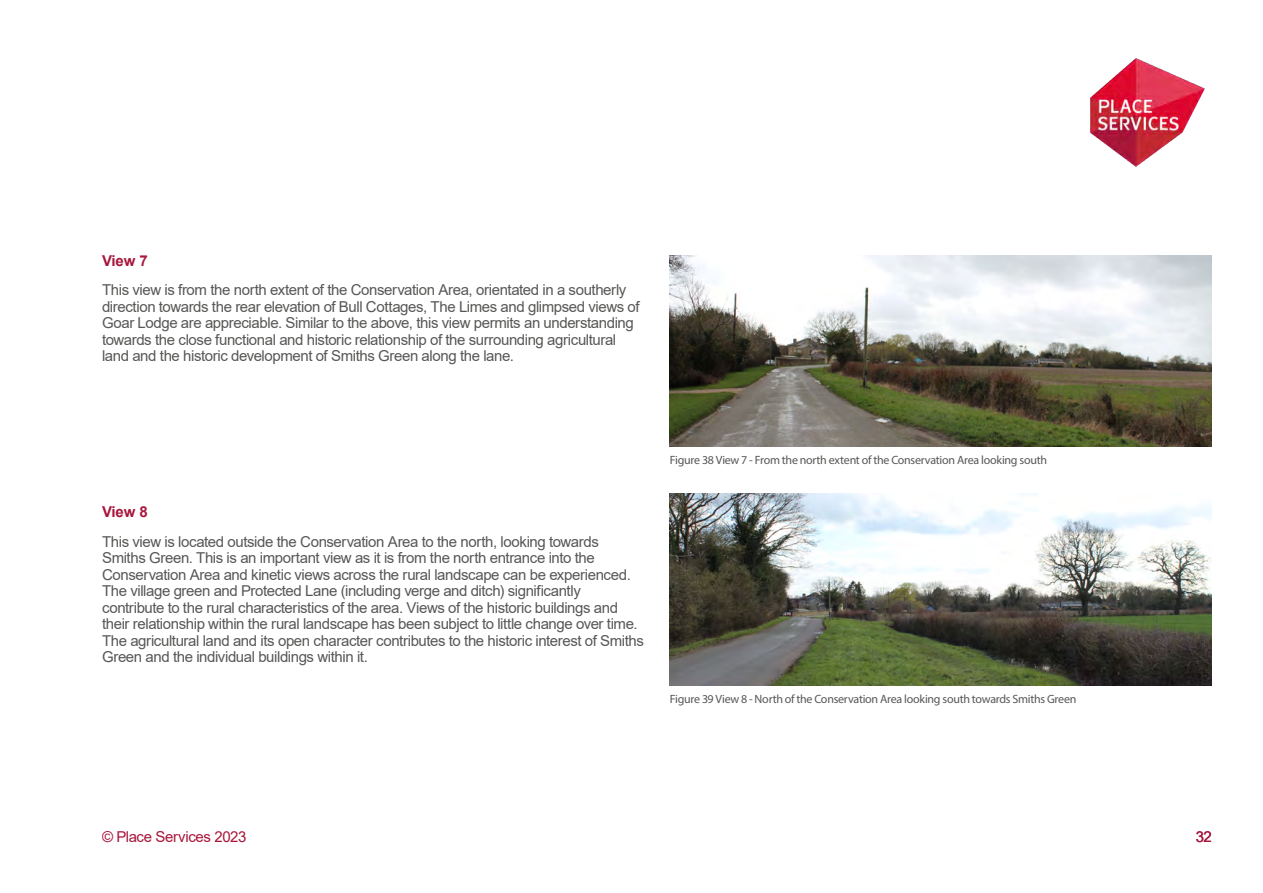
<style>
.page{position:relative;width:1263px;height:893px;background:#fff}
.page>*{position:absolute;margin:0;border:0;box-sizing:border-box;transform-origin:0 0}
.t1{font:15px/16.5px "Arial";letter-spacing:-.025em;color:#575756}
.t2{font:15px "Arial";letter-spacing:-.025em;color:#a7163b}
.t3{font:700 15px "Arial";letter-spacing:-.01em;color:#a7163b}
.t4{font:12px "Myriad Pro";letter-spacing:-.02em;color:#575756}
</style>
<div class="page">
<img style="left:1090px;top:58px;width:115px;height:109px">
<img style="left:670px;top:255px;width:542px;height:191px">
<img style="left:670px;top:494px;width:542px;height:191px">
<h3 class="t3" style="left:102px;top:250px;width:47px">View 7</h3>
<p class="t1" style="left:102px;top:282px;width:539px">This view is from the north extent of the Conservation Area, orientated in a southerly direction towards the rear elevation of Bull Cottages, The Limes and glimpsed views of Goar Lodge are appreciable. Similar to the above, this view permits an understanding towards the close functional and historic relationship of the surrounding agricultural land and the historic development of Smiths Green along the lane.</p>
<h3 class="t3" style="left:102px;top:501px;width:47px">View 8</h3>
<p class="t1" style="left:102px;top:533px;width:543px">This view is located outside the Conservation Area to the north, looking towards Smiths Green. This is an important view as it is from the north entrance into the Conservation Area and kinetic views across the rural landscape can be experienced.<br>The village green and Protected Lane (including verge and ditch) significantly contribute to the rural characteristics of the area. Views of the historic buildings and their relationship within the rural landscape has been subject to little change over time.<br>The agricultural land and its open character contributes to the historic interest of Smiths Green and the individual buildings within it.</p>
<p class="t4" style="left:670px;top:453px;width:379px">Figure 38 View 7 - From the north extent of the Conservation Area looking south</p>
<p class="t4" style="left:670px;top:692px;width:408px">Figure 39 View 8 - North of the Conservation Area looking south towards Smiths Green</p>
<p class="t2" style="left:102px;top:826px;width:146px">© Place Services 2023</p>
<p class="t2" style="left:1196px;top:826px;width:18px">32</p>
</div>
